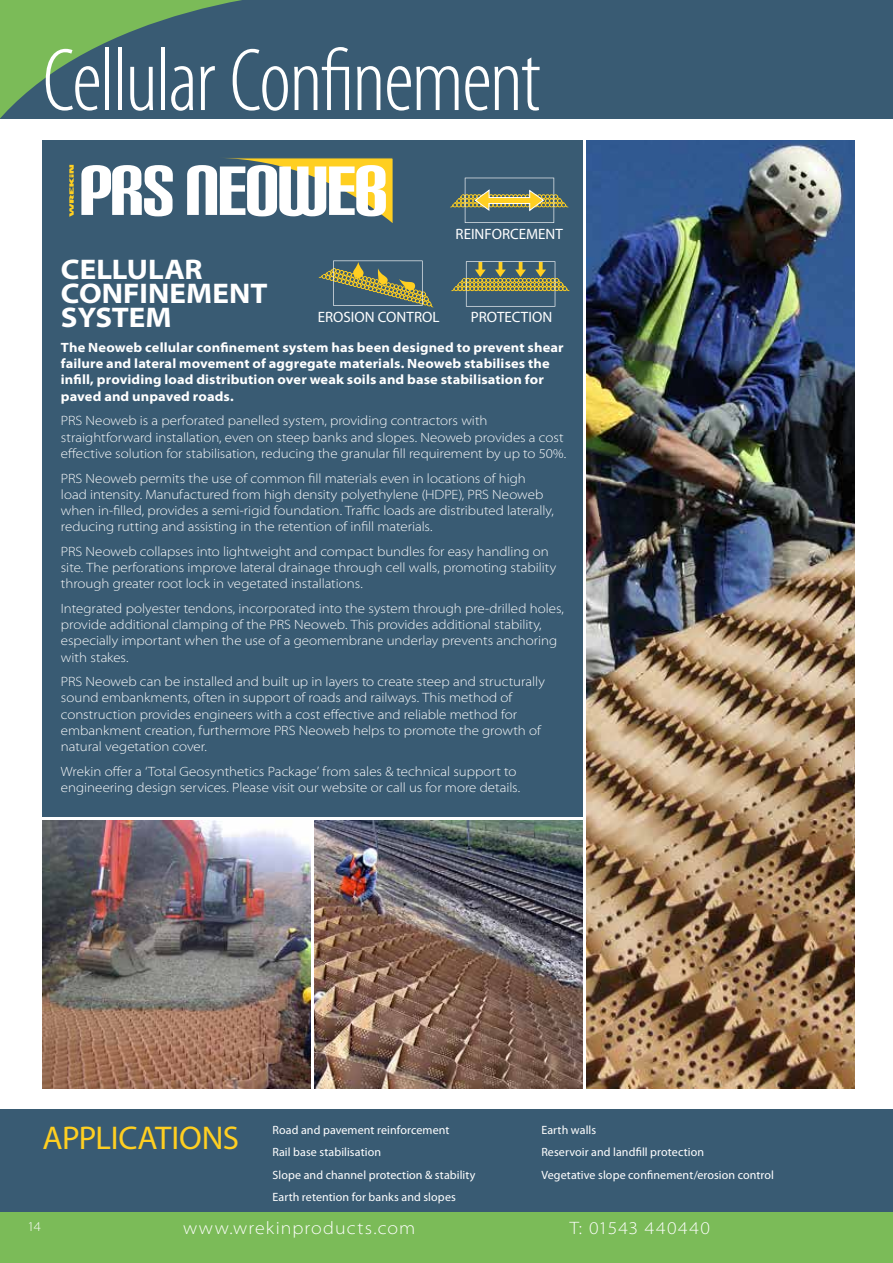
<style>
.page{position:relative;width:893px;height:1263px;background:#fff}
.page>*{position:absolute;margin:0;border:0;box-sizing:border-box;transform-origin:0 0}
.t1{font:300 condensed 90px "Myriad Pro";letter-spacing:-.025em;color:#fff}
.t2{font:33px "Myriad Pro";letter-spacing:-.015em;color:#ffcf21}
.t3{font:700 semi-expanded 28.5px/24px "Myriad Pro";color:#fff}
.t4{font:300 semi-expanded 18px "Myriad Pro";letter-spacing:.065em;color:#fff}
.t5{font:15px "Myriad Pro";letter-spacing:.005em;color:#fff}
.t6{font:300 semi-expanded 13.5px/16.2px "Myriad Pro";color:#fff}
.t7{font:700 semi-expanded 13.5px/16.2px "Myriad Pro";letter-spacing:.01em;color:#fff}
.t8{font:12px/22.5px "Myriad Pro";letter-spacing:.01em;color:#fff}
</style>
<div class="page">
<div style="left:0;top:1110px;width:893px;height:102px;background:#395b73"></div>
<div style="left:0;top:1212px;width:893px;height:51px;background:#7bbb58"></div>
<div style="left:0;top:0;width:893px;height:119px;background:#395b73"></div>
<svg style="left:0;top:0;width:242px;height:118px"></svg>
<img style="left:43px;top:821px;width:267px;height:268px">
<img style="left:315px;top:821px;width:268px;height:268px">
<div style="left:43px;top:140px;width:540px;height:676px;background:#395b73"></div>
<svg style="left:69px;top:165px;width:5px;height:52px"></svg>
<svg style="left:81px;top:165px;width:92px;height:51px"></svg>
<svg style="left:187px;top:158px;width:206px;height:65px"></svg>
<svg style="left:318px;top:261px;width:116px;height:47px"></svg>
<svg style="left:451px;top:261px;width:119px;height:46px"></svg>
<img style="left:587px;top:140px;width:268px;height:948px">
<svg style="left:450px;top:178px;width:119px;height:45px"></svg>
<h1 class="t1" style="left:43px;top:32px;width:500px">Cellular Confinement</h1>
<p class="t5" style="left:456px;top:226px;width:109px">REINFORCEMENT</p>
<h3 class="t3" style="left:61px;top:258px;width:208px">CELLULAR<br>CONFINEMENT<br>SYSTEM</h3>
<p class="t7" style="left:61px;top:340px;width:504px">The Neoweb cellular confinement system has been designed to prevent shear failure and lateral movement of aggregate materials. Neoweb stabilises the infill, providing load distribution over weak soils and base stabilisation for paved and unpaved roads.</p>
<p class="t6" style="left:61px;top:413px;width:507px">PRS Neoweb is a perforated panelled system, providing contractors with straightforward installation, even on steep banks and slopes. Neoweb provides a cost effective solution for stabilisation, reducing the granular fill requirement by up to 50%.</p>
<p class="t6" style="left:61px;top:470px;width:494px">PRS Neoweb permits the use of common fill materials even in locations of high load intensity. Manufactured from high density polyethylene (HDPE), PRS Neoweb when in-filled, provides a semi-rigid foundation. Traffic loads are distributed laterally, reducing rutting and assisting in the retention of infill materials.</p>
<p class="t6" style="left:61px;top:543px;width:497px">PRS Neoweb collapses into lightweight and compact bundles for easy handling on site. The perforations improve lateral drainage through cell walls, promoting stability through greater root lock in vegetated installations.</p>
<p class="t6" style="left:61px;top:600px;width:504px">Integrated polyester tendons, incorporated into the system through pre-drilled holes, provide additional clamping of the PRS Neoweb. This provides additional stability, especially important when the use of a geomembrane underlay prevents anchoring with stakes.</p>
<p class="t6" style="left:61px;top:674px;width:485px">PRS Neoweb can be installed and built up in layers to create steep and structurally sound embankments, often in support of roads and railways. This method of construction provides engineers with a cost effective and reliable method for embankment creation, furthermore PRS Neoweb helps to promote the growth of natural vegetation cover.</p>
<p class="t6" style="left:61px;top:763px;width:461px">Wrekin offer a ‘Total Geosynthetics Package’ from sales &amp; technical support to engineering design services. Please visit our website or call us for more details.</p>
<p class="t5" style="left:318px;top:309px;width:123px">EROSION CONTROL</p>
<p class="t5" style="left:471px;top:309px;width:83px">PROTECTION</p>
<h2 class="t2" style="left:43px;top:1120px;width:198px">APPLICATIONS</h2>
<p class="t8" style="left:272px;top:1119px;width:205px">Road and pavement reinforcement<br>Rail base stabilisation<br>Slope and channel protection &amp; stability Earth retention for banks and slopes</p>
<p class="t8" style="left:541px;top:1119px;width:234px">Earth walls<br>Reservoir and landfill protection<br>Vegetative slope confinement/erosion control</p>
<p class="t6" style="left:28px;top:1218px;width:15px">14</p>
<h3 class="t4" style="left:183px;top:1218px;width:234px">www.wrekinproducts.com</h3>
<h3 class="t4" style="left:570px;top:1218px;width:142px">T: 01543 440440</h3>
</div>
